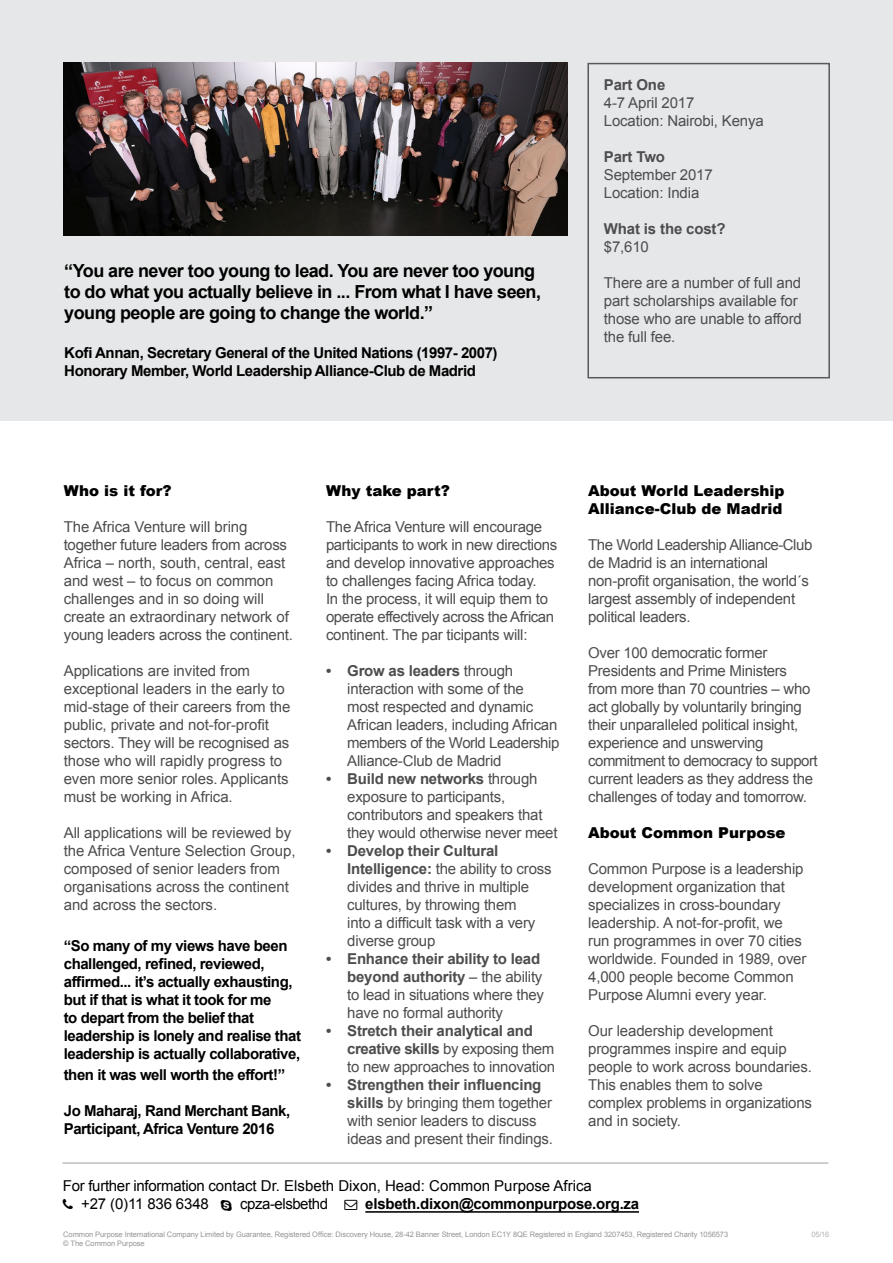
<style>
.page{position:relative;width:893px;height:1263px;background:#fff}
.page>*{position:absolute;margin:0;border:0;box-sizing:border-box;transform-origin:0 0}
.t1{font:700 18px/21px "Arial";letter-spacing:-.03em;color:#000}
.t2{font:15px/18px "Arial";letter-spacing:-.015em;color:#4d4d4f}
.t3{font:700 15px/18px "Arial";letter-spacing:-.03em;color:#000}
.t4{font:15px/18px "Arial";color:#000}
.t5{font:900 15px/18px "Arial";color:#000}
.t6{font:700 15px "Arial";letter-spacing:-.01em;color:#4d4d4f}
.t7{font:15px "Arial";letter-spacing:-.03em;color:#000}
.t8{font:7.5px/9px "Arial";letter-spacing:-.01em;color:#939598}
.t9{font:7.5px "Arial";color:#b1b4b6}
.s1{font-weight:700}
</style>
<div class="page">
<div style="left:0;top:0;width:893px;height:421px;background:#e6e7e8"></div>
<img style="left:64px;top:63px;width:503px;height:172px">
<hr style="left:365px;top:1211px;width:274px;height:2px;background:#000">
<hr style="left:62px;top:1162px;width:766px;height:2px;background:#bcbec0">
<div style="left:587px;top:63px;width:243px;height:315px;border:2px solid #58595b"></div>
<p class="t1" style="left:64px;top:261px;width:478px">“You are never too young to lead. You are never too young to do what you actually believe in ... From what I have seen, young people are going to change the world.”</p>
<p class="t3" style="left:64px;top:344px;width:435px">Kofi Annan, Secretary General of the United Nations (1997- 2007)<br>Honorary Member, World Leadership Alliance-Club de Madrid</p>
<p class="t6" style="left:604px;top:75px;width:63px">Part One</p>
<p class="t2" style="left:604px;top:94px;width:161px">4-7 April 2017<br>Location: Nairobi, Kenya</p>
<p class="t6" style="left:604px;top:147px;width:63px">Part Two</p>
<p class="t2" style="left:604px;top:166px;width:110px">September 2017<br>Location: India</p>
<p class="t6" style="left:604px;top:219px;width:123px">What is the cost?</p>
<p class="t2" style="left:604px;top:238px;width:47px">$7,610</p>
<p class="t2" style="left:604px;top:274px;width:199px">There are a number of full and part scholarships available for those who are unable to afford the full fee.</p>
<p class="t5" style="left:64px;top:481px;width:109px">Who is it for?</p>
<p class="t2" style="left:64px;top:517px;width:231px">The Africa Venture will bring together future leaders from across Africa – north, south, central, east and west – to focus on common challenges and in so doing will create an extraordinary network of young leaders across the continent.</p>
<p class="t2" style="left:64px;top:661px;width:228px">Applications are invited from exceptional leaders in the early to mid-stage of their careers from the public, private and not-for-profit sectors. They will be recognised as those who will rapidly progress to even more senior roles. Applicants must be working in Africa.</p>
<p class="t2" style="left:64px;top:823px;width:233px">All applications will be reviewed by the Africa Venture Selection Group, composed of senior leaders from organisations across the continent and across the sectors.</p>
<p class="t3" style="left:64px;top:937px;width:239px">“So many of my views have been challenged, refined, reviewed, affirmed... it’s actually exhausting, but if that is what it took for me<br>to depart from the belief that leadership is lonely and realise that leadership is actually collaborative,</p>
<p class="t3" style="left:64px;top:1066px;width:223px">then it was well worth the effort!”</p>
<p class="t3" style="left:64px;top:1102px;width:228px">Jo Maharaj, Rand Merchant Bank,<br>Participant, Africa Venture 2016</p>
<p class="t5" style="left:326px;top:481px;width:126px">Why take part?</p>
<p class="t2" style="left:326px;top:517px;width:233px">The Africa Venture will encourage participants to work in new directions and develop innovative approaches to challenges facing Africa today.<br>In the process, it will equip them to operate effectively across the African continent. The par ticipants will:</p>
<p class="t2" style="left:347px;top:661px;width:214px;text-indent:-21px"><span class="s1">• Grow as leaders</span> through interaction with some of the<br>most respected and dynamic<br>African leaders, including African members of the World Leadership<br>Alliance-Club de Madrid</p>
<p class="t2" style="left:347px;top:769px;width:212px;text-indent:-21px"><span class="s1">• Build new networks</span> through exposure to participants, contributors and speakers that they would otherwise never meet</p>
<p class="t2" style="left:347px;top:841px;width:206px;text-indent:-21px"><span class="s1">• Develop their Cultural<br>Intelligence:</span> the ability to cross divides and thrive in multiple cultures, by throwing them<br>into a difficult task with a very diverse group</p>
<p class="t2" style="left:347px;top:949px;width:198px;text-indent:-21px"><span class="s1">• Enhance their ability to lead beyond authority</span> – the ability to lead in situations where they have no formal authority</p>
<p class="t2" style="left:347px;top:1021px;width:209px;text-indent:-21px"><span class="s1">• Stretch their analytical and creative skills</span> by exposing them to new approaches to innovation</p>
<p class="t2" style="left:347px;top:1075px;width:207px;text-indent:-21px"><span class="s1">• Strengthen their influencing skills</span> by bringing them together with senior leaders to discuss ideas and present their findings.</p>
<p class="t5" style="left:588px;top:481px;width:198px">About World Leadership<br>Alliance-Club de Madrid</p>
<p class="t2" style="left:588px;top:535px;width:226px">The World Leadership Alliance-Club de Madrid is an international non-profit organisation, the world´s largest assembly of independent political leaders.</p>
<p class="t2" style="left:588px;top:643px;width:231px">Over 100 democratic former Presidents and Prime Ministers from more than 70 countries – who act globally by voluntarily bringing their unparalleled political insight, experience and unswerving commitment to democracy to support current leaders as they address the challenges of today and tomorrow.</p>
<p class="t5" style="left:588px;top:823px;width:199px">About Common Purpose</p>
<p class="t2" style="left:588px;top:859px;width:220px">Common Purpose is a leadership development organization that specializes in cross-boundary leadership. A not-for-profit, we run programmes in over 70 cities worldwide. Founded in 1989, over<br>4,000 people become Common<br>Purpose Alumni every year.</p>
<p class="t2" style="left:588px;top:1021px;width:225px">Our leadership development programmes inspire and equip people to work across boundaries.<br>This enables them to solve complex problems in organizations and in society.</p>
<p class="t4" style="left:81px;top:1177px;width:512px;text-indent:-18px">For further information contact Dr. Elsbeth Dixon, Head: Common Purpose Africa +27 (0)11 836 6348</p>
<p class="t7" style="left:240px;top:1194px;width:89px">cpza-elsbethd</p>
<p class="t3" style="left:365px;top:1195px;width:275px">elsbeth.dixon@commonpurpose.org.za</p>
<p class="t8" style="left:63px;top:1229px;width:666px">Common Purpose International Company Limited by Guarantee, Registered Office: Discovery House, 28-42 Banner Street, London EC1Y 8QE Registered in England 3207453, Registered Charity 1056573 © The Common Purpose</p>
<p class="t9" style="left:812px;top:1229px;width:19px">05/16</p>
</div>
